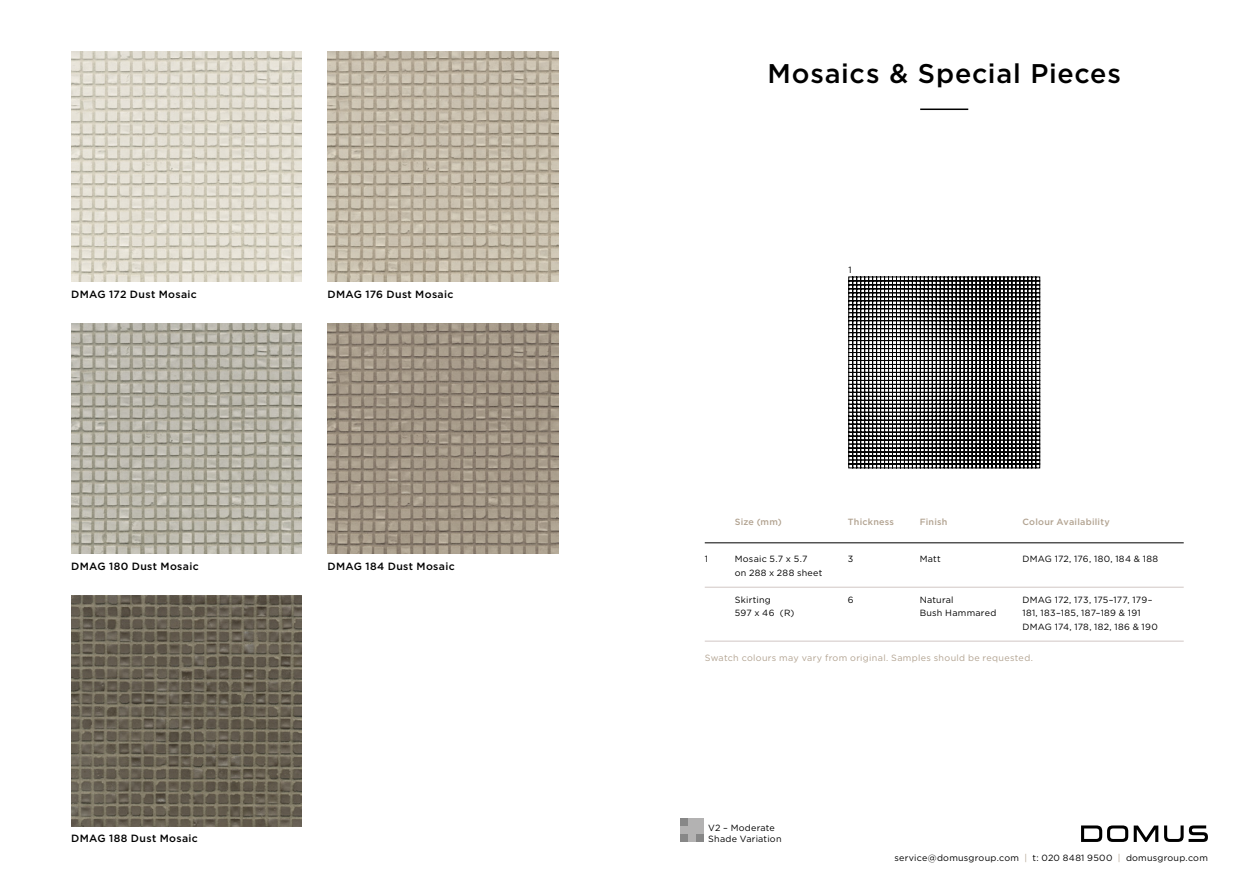
<style>
.page{position:relative;width:1259px;height:893px;background:#fff}
.page>*{position:absolute;margin:0;border:0;box-sizing:border-box;transform-origin:0 0}
.t1{font:500 27px "Gotham";letter-spacing:.025em;color:#000}
.t2{font:500 10.5px "Gotham";letter-spacing:.035em;color:#000}
.TABLE_DATA{font:9px/13.5px "Gotham";letter-spacing:.03em;color:#000}
.TABLE_DATA-2{font:9px "Gotham";letter-spacing:.035em;color:#b2a391}
.TABLE_DATA-3{font:500 9px "Gotham";letter-spacing:.025em;color:#b2a391}
.s1{color:#b2a391}
</style>
<div class="page">
<svg style="left:1164px;top:825px;width:44px;height:17px"></svg>
<svg style="left:1081px;top:825px;width:77px;height:17px"></svg>
<hr style="left:920px;top:109px;width:48px;height:1px;background:#000">
<div style="left:680px;top:819px;width:8px;height:7px;background:#878787"></div>
<div style="left:688px;top:819px;width:8px;height:7px;background:#b3b2b2"></div>
<div style="left:696px;top:819px;width:8px;height:7px;background:#b3b2b2"></div>
<div style="left:680px;top:826px;width:8px;height:8px;background:#b3b2b2"></div>
<div style="left:688px;top:826px;width:8px;height:8px;background:#b3b2b2"></div>
<div style="left:696px;top:826px;width:8px;height:8px;background:#b3b2b2"></div>
<div style="left:680px;top:834px;width:8px;height:8px;background:#878787"></div>
<div style="left:688px;top:834px;width:8px;height:8px;background:#b3b2b2"></div>
<div style="left:696px;top:834px;width:8px;height:8px;background:#878787"></div>
<img style="left:71px;top:51px;width:231px;height:231px">
<img style="left:71px;top:323px;width:231px;height:231px">
<img style="left:71px;top:595px;width:231px;height:231px">
<img style="left:327px;top:51px;width:231px;height:231px">
<img style="left:327px;top:323px;width:231px;height:231px">
<hr style="left:705px;top:542px;width:478px;height:1px;background:#000">
<hr style="left:705px;top:641px;width:478px;height:1px;background:#d1c7c4">
<hr style="left:705px;top:587px;width:478px;height:1px;background:#d1c7c4">
<svg style="left:848px;top:277px;width:192px;height:191px"></svg>
<p class="t2" style="left:71px;top:287px;width:127px">DMAG 172 Dust Mosaic</p>
<p class="t2" style="left:71px;top:559px;width:129px">DMAG 180 Dust Mosaic</p>
<p class="t2" style="left:71px;top:831px;width:128px">DMAG 188 Dust Mosaic</p>
<p class="t2" style="left:327px;top:287px;width:127px">DMAG 176 Dust Mosaic</p>
<p class="t2" style="left:327px;top:559px;width:129px">DMAG 184 Dust Mosaic</p>
<p class="t1" style="left:767px;top:55px;width:355px">Mosaics &amp; Special Pieces</p>
<p class="TABLE_DATA" style="left:848px;top:262px;width:5px">1</p>
<p class="TABLE_DATA-3" style="left:919px;top:516px;width:29px">Finish</p>
<p class="TABLE_DATA" style="left:919px;top:552px;width:23px">Matt</p>
<p class="TABLE_DATA" style="left:919px;top:593px;width:36px">Natural</p>
<p class="TABLE_DATA" style="left:919px;top:606px;width:78px">Bush Hammared</p>
<p class="TABLE_DATA-2" style="left:705px;top:652px;width:330px">Swatch colours may vary from original. Samples should be requested.</p>
<p class="TABLE_DATA-3" style="left:848px;top:516px;width:48px">Thickness</p>
<p class="TABLE_DATA-3" style="left:1022px;top:516px;width:89px">Colour Availability</p>
<p class="TABLE_DATA" style="left:848px;top:552px;width:7px">3</p>
<p class="TABLE_DATA" style="left:848px;top:593px;width:7px">6</p>
<p class="TABLE_DATA-3" style="left:735px;top:516px;width:49px">Size (mm)</p>
<p class="TABLE_DATA" style="left:705px;top:552px;width:5px">1</p>
<p class="TABLE_DATA" style="left:735px;top:552px;width:74px">Mosaic 5.7 x 5.7</p>
<p class="TABLE_DATA" style="left:735px;top:566px;width:89px">on 288 x 288 sheet</p>
<p class="TABLE_DATA" style="left:735px;top:593px;width:38px">Skirting</p>
<p class="TABLE_DATA" style="left:735px;top:606px;width:61px">597 x 46 (R)</p>
<p class="TABLE_DATA" style="left:1022px;top:552px;width:137px">DMAG 172, 176, 180, 184 &amp; 188</p>
<p class="TABLE_DATA" style="left:1022px;top:593px;width:131px">DMAG 172, 173, 175–177, 179–<br>181, 183–185, 187–189 &amp; 191</p>
<p class="TABLE_DATA" style="left:1022px;top:620px;width:137px">DMAG 174, 178, 182, 186 &amp; 190</p>
<p class="TABLE_DATA" style="left:708px;top:821px;width:68px">V2 – Moderate</p>
<p class="TABLE_DATA" style="left:708px;top:832px;width:75px">Shade Variation</p>
<p class="TABLE_DATA" style="left:894px;top:851px;width:315px">service@domusgroup.com <span class="s1">|</span> t: 020 8481 9500 <span class="s1">|</span> domusgroup.com</p>
</div>
